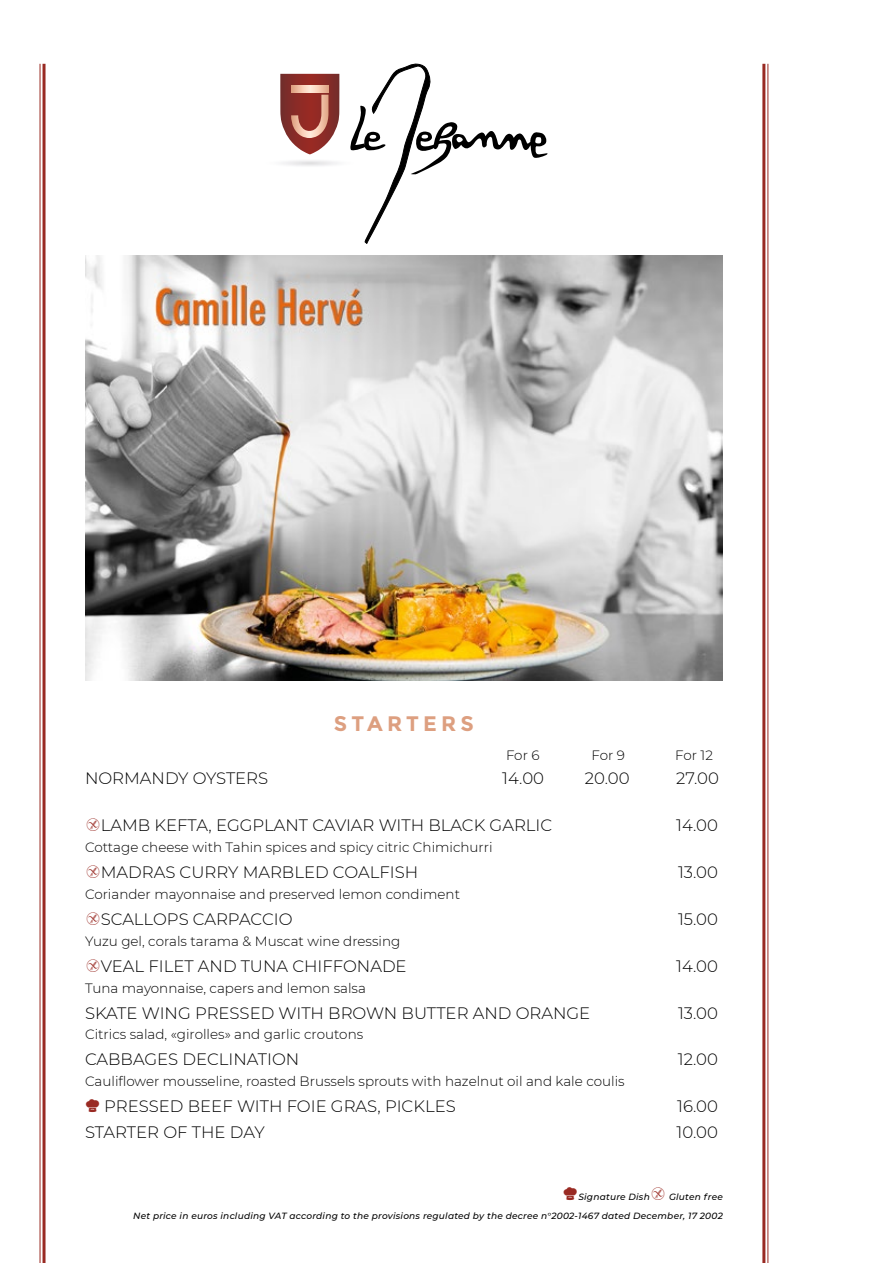
<style>
.page{position:relative;width:893px;height:1263px;background:#fff}
.page>*{position:absolute;margin:0;border:0;box-sizing:border-box;transform-origin:0 0}
.t1{font:700 21px "Montserrat";letter-spacing:.2em;color:#dd9f80}
.t2{font:21px "Everson Mono Latin 6";color:#992a23}
.t3{font:300 16.5px "Montserrat";color:#000}
.t4{font:300 13.5px "Montserrat";color:#000}
.t5{font:italic 500 9px "Montserrat";letter-spacing:.025em;color:#000}
.s1{font-family:"Everson Mono Latin 6";font-weight:400;font-size:21px;color:#992a23}
.s2{font-family:"PH Icons Foodblack";font-weight:400;color:#992a23}
.s3{font-family:"PH Icons Foodblack";font-weight:400;font-style:normal;font-size:16.5px;color:#992a23}
</style>
<div class="page">
<hr style="left:767px;top:64px;width:1px;height:1199px;background:#992a23">
<hr style="left:762px;top:64px;width:3px;height:1199px;background:#992a23">
<hr style="left:43px;top:64px;width:3px;height:1199px;background:#992a23">
<hr style="left:40px;top:64px;width:1px;height:1199px;background:#992a23">
<img style="left:85px;top:255px;width:638px;height:426px">
<svg style="left:280px;top:64px;width:268px;height:180px"></svg>
<h1 class="t1" style="left:334px;top:711px;width:142px">STARTERS</h1>
<p class="t4" style="left:506px;top:746px;width:35px">For 6</p>
<p class="t4" style="left:591px;top:746px;width:35px">For 9</p>
<p class="t4" style="left:675px;top:746px;width:39px">For 12</p>
<p class="t3" style="left:85px;top:767px;width:185px">NORMANDY OYSTERS</p>
<p class="t3" style="left:502px;top:767px;width:43px">14.00</p>
<p class="t3" style="left:585px;top:767px;width:46px">20.00</p>
<p class="t3" style="left:676px;top:767px;width:44px">27.00</p>
<p class="t3" style="left:85px;top:814px;width:469px"><span class="s1">G</span>LAMB KEFTA, EGGPLANT CAVIAR WITH BLACK GARLIC</p>
<p class="t3" style="left:676px;top:814px;width:43px">14.00</p>
<p class="t4" style="left:85px;top:838px;width:409px">Cottage cheese with Tahin spices and spicy citric Chimichurri</p>
<p class="t3" style="left:85px;top:861px;width:335px"><span class="s1">G</span>MADRAS CURRY MARBLED COALFISH</p>
<p class="t3" style="left:678px;top:861px;width:41px">13.00</p>
<p class="t4" style="left:85px;top:885px;width:377px">Coriander mayonnaise and preserved lemon condiment</p>
<p class="t3" style="left:85px;top:908px;width:209px"><span class="s1">G</span>SCALLOPS CARPACCIO</p>
<p class="t3" style="left:678px;top:908px;width:41px">15.00</p>
<p class="t4" style="left:85px;top:932px;width:317px">Yuzu gel, corals tarama &amp; Muscat wine dressing</p>
<p class="t3" style="left:85px;top:955px;width:323px"><span class="s1">G</span>VEAL FILET AND TUNA CHIFFONADE</p>
<p class="t3" style="left:676px;top:955px;width:43px">14.00</p>
<p class="t4" style="left:85px;top:978px;width:282px">Tuna mayonnaise, capers and lemon salsa</p>
<p class="t3" style="left:85px;top:1001px;width:507px">SKATE WING PRESSED WITH BROWN BUTTER AND ORANGE</p>
<p class="t3" style="left:678px;top:1001px;width:41px">13.00</p>
<p class="t4" style="left:85px;top:1025px;width:280px">Citrics salad, «girolles» and garlic croutons</p>
<p class="t3" style="left:85px;top:1048px;width:216px">CABBAGES DECLINATION</p>
<p class="t3" style="left:678px;top:1048px;width:42px">12.00</p>
<p class="t4" style="left:85px;top:1072px;width:541px">Cauliflower mousseline, roasted Brussels sprouts with hazelnut oil and kale coulis</p>
<p class="t3" style="left:85px;top:1095px;width:372px"><span class="s2">i</span> PRESSED BEEF WITH FOIE GRAS, PICKLES</p>
<p class="t3" style="left:677px;top:1095px;width:42px">16.00</p>
<p class="t3" style="left:85px;top:1121px;width:181px">STARTER OF THE DAY</p>
<p class="t3" style="left:677px;top:1121px;width:43px">10.00</p>
<p class="t5" style="left:563px;top:1190px;width:88px"><span class="s3">i</span>Signature Dish</p>
<h1 class="t2" style="left:650px;top:1182px;width:17px">G</h1>
<p class="t5" style="left:669px;top:1190px;width:55px">Gluten free</p>
<p class="t5" style="left:133px;top:1209px;width:591px">Net price in euros including VAT according to the provisions regulated by the decree n°2002-1467 dated December, 17 2002</p>
</div>
